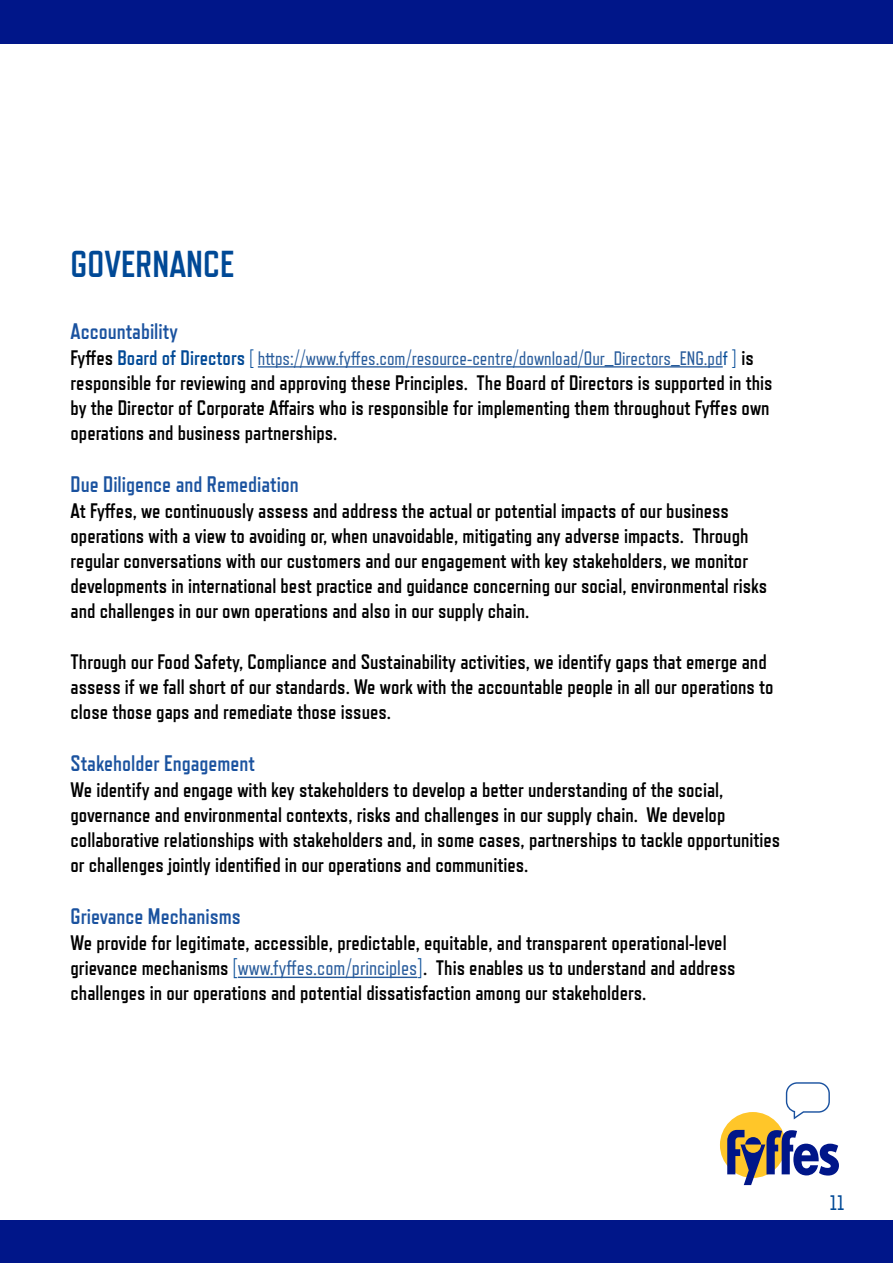
<style>
.page{position:relative;width:893px;height:1263px;background:#fff}
.page>*{position:absolute;margin:0;border:0;box-sizing:border-box;transform-origin:0 0}
.t1{font:700 37.5px "Refrigerator Deluxe";color:#004996}
.t2{font:700 22.5px "Refrigerator Deluxe";color:#1a529f}
.t3{font:700 21px/25.2px "Refrigerator Deluxe";color:#000}
.t4{font:21px "Refrigerator Deluxe";color:#004996}
.t5{font:19.5px "Refrigerator Deluxe";color:#275b9b}
.s1{font-weight:700;font-size:21px;color:#000}
.s2{font-weight:700;font-size:21px;color:#004996}
.s3{color:#004996}
.s4{font-weight:400;color:#004996}
.s5{font-weight:400;color:#275b9b}
</style>
<div class="page">
<svg style="left:785px;top:1082px;width:45px;height:36px"></svg>
<div style="left:0;top:1220px;width:893px;height:43px;background:#001689"></div>
<div style="left:0;top:0;width:893px;height:43px;background:#001689"></div>
<div style="left:720px;top:1112px;width:66px;height:66px;background:#ffc629;border-radius:50%"></div>
<svg style="left:727px;top:1130px;width:112px;height:55px"></svg>
<hr style="left:258px;top:366px;width:465px;height:2px;background:#275b9b">
<hr style="left:238px;top:976px;width:179px;height:2px;background:#275b9b">
<h1 class="t1" style="left:71px;top:242px;width:165px">GOVERNANCE</h1>
<p class="t2" style="left:71px;top:318px;width:109px">Accountability</p>
<p class="t5" style="left:71px;top:346px;width:685px"><span class="s1">Fyffes</span> <span class="s2">Board of Directors</span> <span class="s3">[</span> https://www.fyffes.com/resource-centre/download/Our_Directors_ENG.pd<span class="s3">f ]</span> <span class="s1">is</span></p>
<p class="t3" style="left:71px;top:370px;width:704px">responsible for reviewing and approving these Principles. The Board of Directors is supported in this by the Director of Corporate Affairs who is responsible for implementing them throughout Fyffes own operations and business partnerships.</p>
<p class="t2" style="left:71px;top:471px;width:230px">Due Diligence and Remediation</p>
<p class="t3" style="left:71px;top:498px;width:698px">At Fyffes, we continuously assess and address the actual or potential impacts of our business operations with a view to avoiding or, when unavoidable, mitigating any adverse impacts. Through regular conversations with our customers and our engagement with key stakeholders, we monitor developments in international best practice and guidance concerning our social, environmental risks and challenges in our own operations and also in our supply chain.</p>
<p class="t3" style="left:71px;top:649px;width:705px">Through our Food Safety, Compliance and Sustainability activities, we identify gaps that emerge and assess if we fall short of our standards. We work with the accountable people in all our operations to close those gaps and remediate those issues.</p>
<p class="t2" style="left:71px;top:750px;width:186px">Stakeholder Engagement</p>
<p class="t3" style="left:71px;top:777px;width:711px">We identify and engage with key stakeholders to develop a better understanding of the social, governance and environmental contexts, risks and challenges in our supply chain. We develop collaborative relationships with stakeholders and, in some cases, partnerships to tackle opportunities or challenges jointly identified in our operations and communities.</p>
<p class="t2" style="left:71px;top:903px;width:172px">Grievance Mechanisms</p>
<p class="t3" style="left:71px;top:930px;width:666px">We provide for legitimate, accessible, predictable, equitable, and transparent operational-level grievance mechanisms <span class="s4">[</span><span class="s5">www.fyffes.com/principles</span><span class="s4">]</span>. This enables us to understand and address challenges in our operations and potential dissatisfaction among our stakeholders.</p>
<p class="t4" style="left:830px;top:1190px;width:16px">11</p>
</div>
